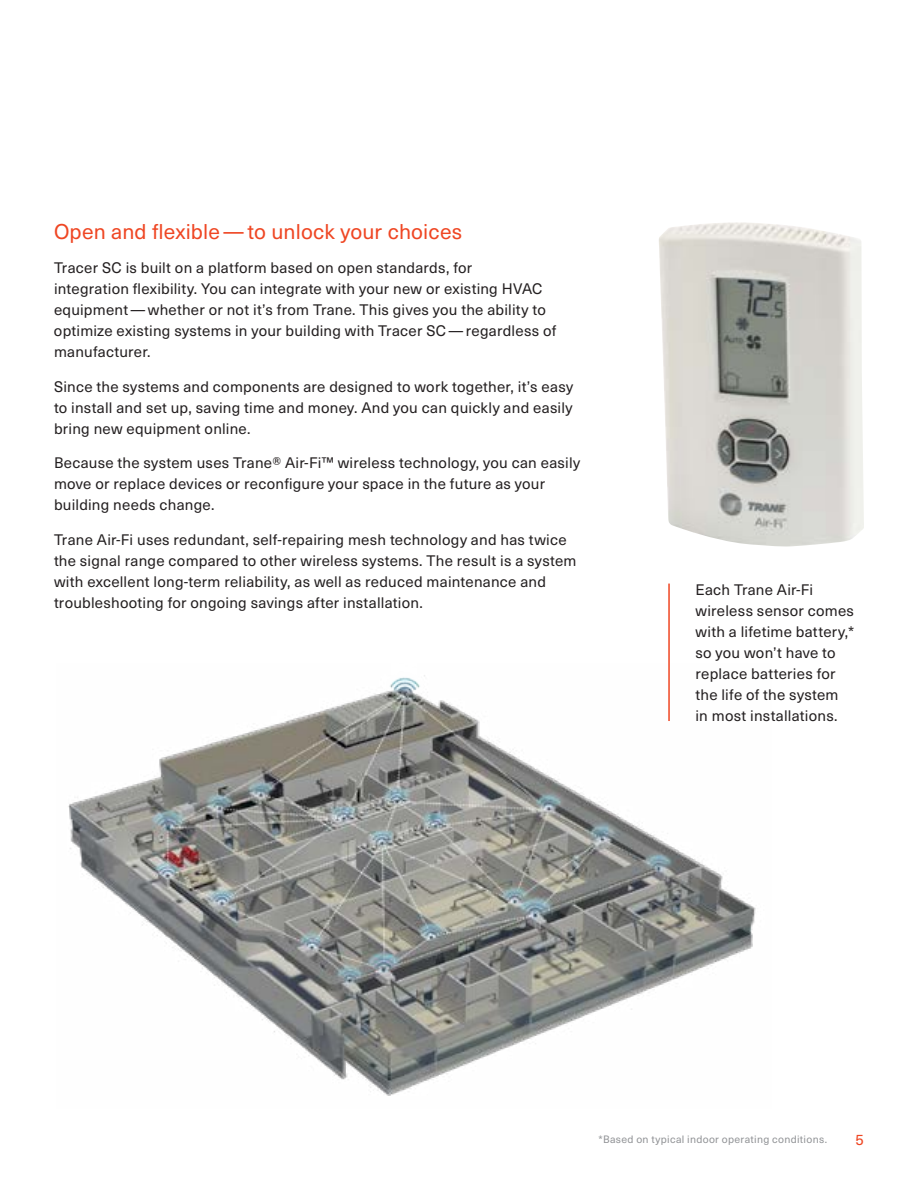
<style>
.page{position:relative;width:918px;height:1188px;background:#fff}
.page>*{position:absolute;margin:0;border:0;box-sizing:border-box;transform-origin:0 0}
.t1{font:21px "Neue Haas Unica W1 G";letter-spacing:.005em;color:#ef4623}
.t2{font:15px/21px "Neue Haas Unica W1 G";letter-spacing:.015em;color:#231f20}
.t3{font:15px "Neue Haas Unica W1 G";color:#ef4623}
.t4{font:10.5px "Neue Haas Unica W1 G";letter-spacing:.03em;color:#919396}
</style>
<div class="page">
<img style="left:68px;top:675px;width:688px;height:421px">
<img style="left:659px;top:222px;width:205px;height:324px">
<hr style="left:668px;top:584px;width:2px;height:137px;background:#ef4623">
<h1 class="t1" style="left:54px;top:216px;width:410px">Open and flexible—to unlock your choices</h1>
<p class="t2" style="left:54px;top:256px;width:504px">Tracer SC is built on a platform based on open standards, for<br>integration flexibility. You can integrate with your new or existing HVAC equipment—whether or not it’s from Trane. This gives you the ability to optimize existing systems in your building with Tracer SC—regardless of manufacturer.</p>
<p class="t2" style="left:54px;top:375px;width:521px;text-align:justify">Since the systems and components are designed to work together, it’s easy to install and set up, saving time and money. And you can quickly and easily bring new equipment online.</p>
<p class="t2" style="left:54px;top:451px;width:528px">Because the system uses Trane® Air-Fi™ wireless technology, you can easily move or replace devices or reconfigure your space in the future as your building needs change.</p>
<p class="t2" style="left:54px;top:528px;width:524px">Trane Air-Fi uses redundant, self-repairing mesh technology and has twice the signal range compared to other wireless systems. The result is a system with excellent long-term reliability, as well as reduced maintenance and troubleshooting for ongoing savings after installation.</p>
<p class="t2" style="left:696px;top:578px;width:160px">Each Trane Air-Fi wireless sensor comes with a lifetime battery,* so you won’t have to replace batteries for the life of the system in most installations.</p>
<p class="t4" style="left:598px;top:1131px;width:230px">*Based on typical indoor operating conditions.</p>
<p class="t3" style="left:856px;top:1129px;width:10px">5</p>
</div>
